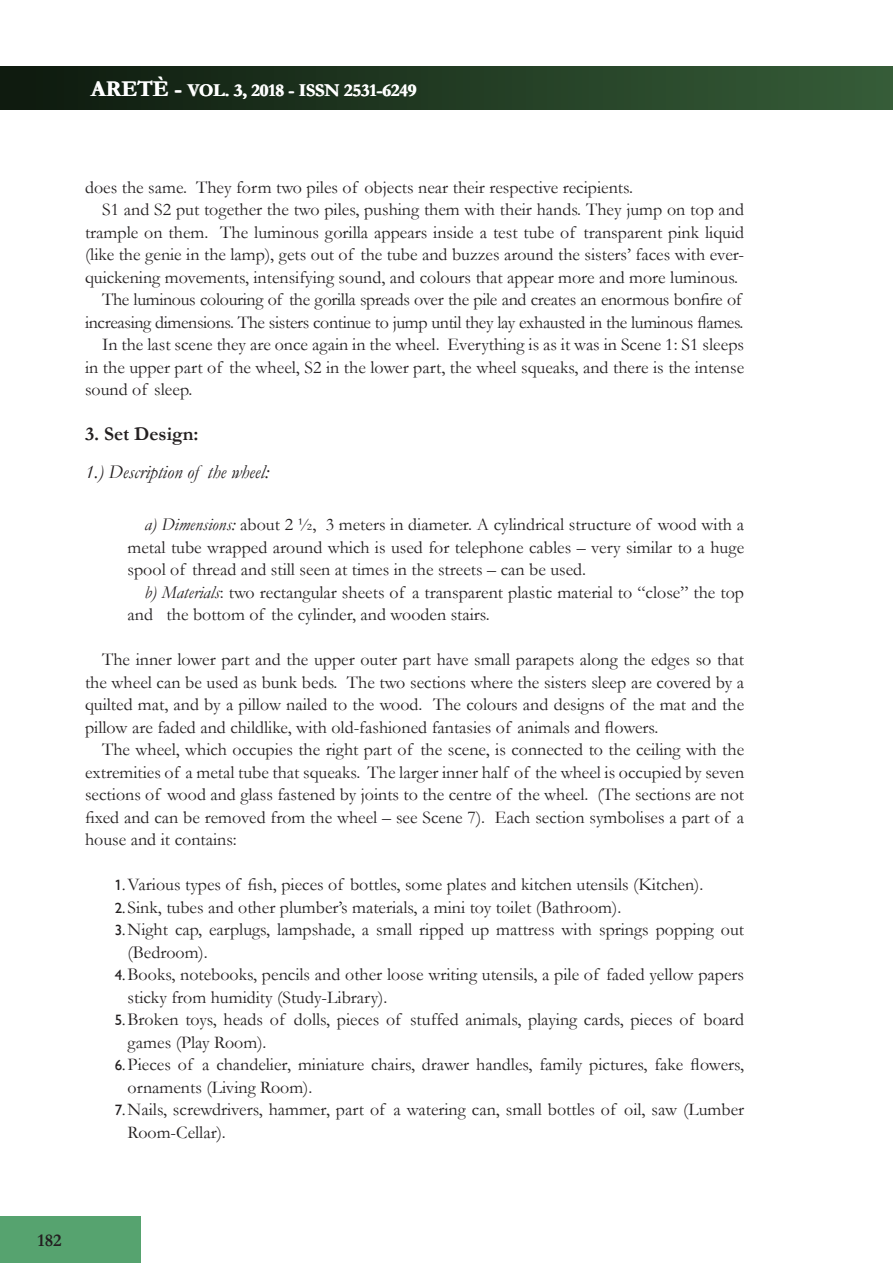
<style>
.page{position:relative;width:893px;height:1263px;background:#fff}
.page>*{position:absolute;margin:0;border:0;box-sizing:border-box;transform-origin:0 0}
.Sottoparagrafo{font:italic 19.5px "Garamond";color:#231f20}
.Titolo_Paragrafo{font:700 19.5px "Garamond";color:#231f20}
.testo{font:18px/22.5px "Garamond";color:#231f20}
.Rientro{font:18px/22.5px "Garamond";color:#231f20;text-align:justify}
.testo-2{font:18px/22.5px "Garamond";letter-spacing:-.02em;color:#231f20;text-align:right}
.t1{font:700 18px "Garamond";color:#fff}
.t2{font:700 18px "Garamond";color:#231f20}
.s1{font-size:22.5px}
.s2{font-style:italic}
.s3{font-family:"forma";font-size:15px}
</style>
<div class="page">
<div style="left:0;top:1217px;width:140px;height:46px;background:#56a36f"></div>
<div style="left:0;top:67px;width:893px;height:42px;background:linear-gradient(to right,#0d190e,#365d38)"></div>
<p class="t1" style="left:91px;top:78px;width:327px"><span class="s1">ARETÈ -</span> VOL. 3, 2018 - ISSN 2531-6249</p>
<p class="testo" style="left:85px;top:175px;width:549px">does the same. They form two piles of objects near their respective recipients.</p>
<p class="testo" style="left:85px;top:198px;width:661px;text-align:justify;text-indent:17px">S1 and S2 put together the two piles, pushing them with their hands. They jump on top and trample on them. The luminous gorilla appears inside a test tube of transparent pink liquid (like the genie in the lamp), gets out of the tube and buzzes around the sisters’ faces with ever&shy;quickening movements, intensifying sound, and colours that appear more and more luminous.</p>
<p class="testo-2" style="left:85px;top:288px;width:660px">The luminous colouring of the gorilla spreads over the pile and creates an enormous bonfire of increasing dimensions. The sisters continue to jump until they lay exhausted in the luminous flames.</p>
<p class="testo" style="left:85px;top:333px;width:661px;text-align:justify;text-indent:17px">In the last scene they are once again in the wheel. Everything is as it was in Scene 1: S1 sleeps in the upper part of the wheel, S2 in the lower part, the wheel squeaks, and there is the intense sound of sleep.</p>
<p class="Titolo_Paragrafo" style="left:85px;top:421px;width:115px">3. Set Design:</p>
<p class="Sottoparagrafo" style="left:85px;top:458px;width:186px">1.) Description of the wheel:</p>
<p class="Rientro" style="left:128px;top:513px;width:618px;text-indent:17px"><span class="s2">a) Dimensions:</span> about 2 ½, 3 meters in diameter. A cylindrical structure of wood with a metal tube wrapped around which is used for telephone cables – very similar to a huge spool of thread and still seen at times in the streets – can be used.</p>
<p class="Rientro" style="left:128px;top:580px;width:618px;text-indent:17px"><span class="s2">b) Materials</span>: two rectangular sheets of a transparent plastic material to “close” the top and the bottom of the cylinder, and wooden stairs.</p>
<p class="testo" style="left:85px;top:648px;width:661px;text-align:justify;text-indent:17px">The inner lower part and the upper outer part have small parapets along the edges so that the wheel can be used as bunk beds. The two sections where the sisters sleep are covered by a quilted mat, and by a pillow nailed to the wood. The colours and designs of the mat and the pillow are faded and childlike, with old-fashioned fantasies of animals and flowers.</p>
<p class="testo" style="left:85px;top:738px;width:661px;text-align:justify;text-indent:17px">The wheel, which occupies the right part of the scene, is connected to the ceiling with the extremities of a metal tube that squeaks. The larger inner half of the wheel is occupied by seven sections of wood and glass fastened by joints to the centre of the wheel. (The sections are not fixed and can be removed from the wheel – see Scene 7). Each section symbolises a part of a house and it contains:</p>
<p class="testo" style="left:115px;top:873px;width:590px"><span class="s3">1.</span>Various types of fish, pieces of bottles, some plates and kitchen utensils (Kitchen).</p>
<p class="testo" style="left:115px;top:895px;width:508px"><span class="s3">2.</span>Sink, tubes and other plumber’s materials, a mini toy toilet (Bathroom).</p>
<p class="testo" style="left:128px;top:918px;width:618px;text-indent:-13px"><span class="s3">3.</span>Night cap, earplugs, lampshade, a small ripped up mattress with springs popping out (Bedroom).</p>
<p class="testo" style="left:128px;top:963px;width:618px;text-indent:-13px"><span class="s3">4.</span>Books, notebooks, pencils and other loose writing utensils, a pile of faded yellow papers sticky from humidity (Study-Library).</p>
<p class="testo" style="left:128px;top:1008px;width:618px;text-indent:-13px"><span class="s3">5.</span>Broken toys, heads of dolls, pieces of stuffed animals, playing cards, pieces of board games (Play Room).</p>
<p class="testo" style="left:128px;top:1053px;width:618px;text-indent:-13px"><span class="s3">6.</span>Pieces of a chandelier, miniature chairs, drawer handles, family pictures, fake flowers, ornaments (Living Room).</p>
<p class="testo" style="left:128px;top:1098px;width:618px;text-indent:-13px"><span class="s3">7.</span>Nails, screwdrivers, hammer, part of a watering can, small bottles of oil, saw (Lumber<br>Room-Cellar).</p>
<p class="t2" style="left:38px;top:1228px;width:26px">182</p>
</div>
